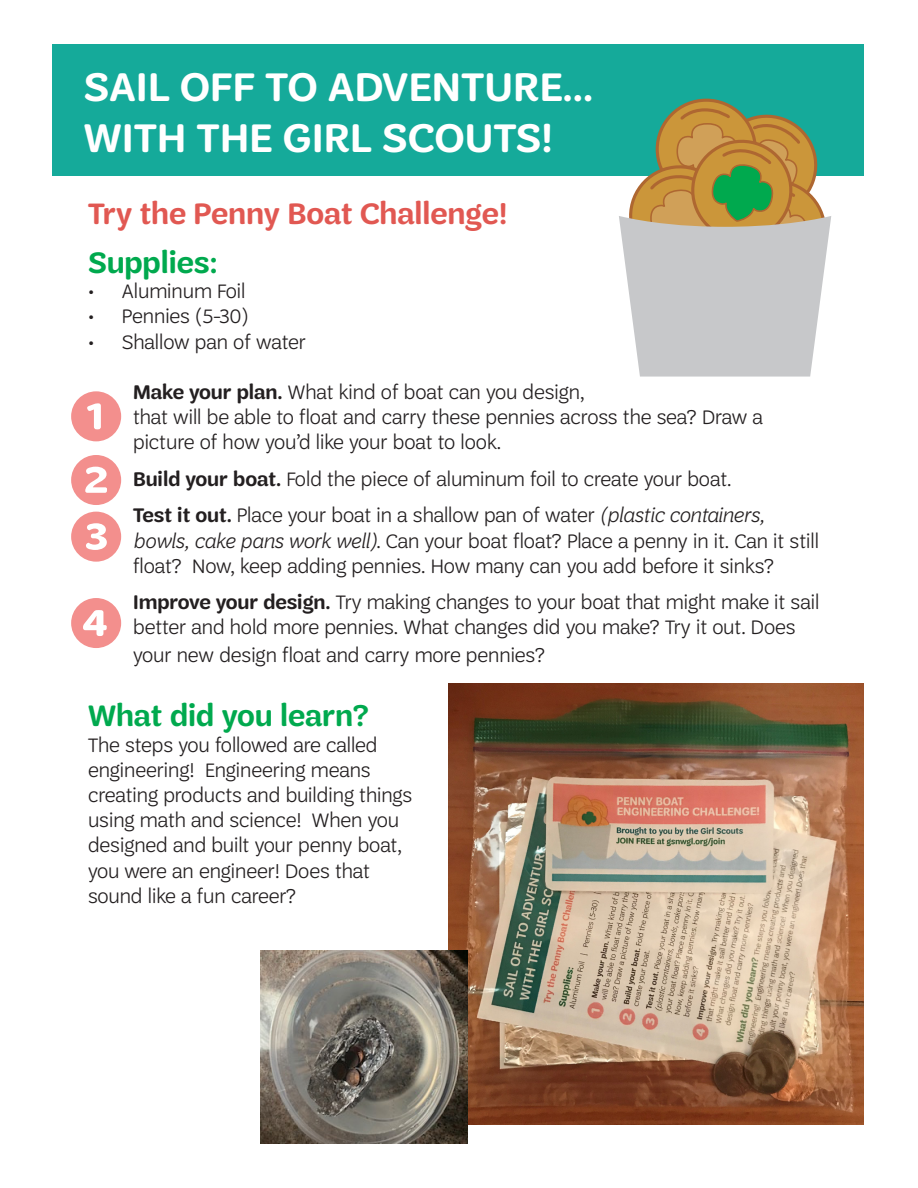
<style>
.page{position:relative;width:918px;height:1188px;background:#fff}
.page>*{position:absolute;margin:0;border:0;box-sizing:border-box;transform-origin:0 0}
.t1{font:600 67.65px "Trefoil Sans";color:#f38f8d}
.t2{font:600 42.6px "Trefoil Sans";letter-spacing:.01em;color:#fff}
.t3{font:600 31.5px "Trefoil Sans";color:#e15852}
.t4{font:600 31.5px "Trefoil Sans";color:#00a94e}
.t5{font:300 21px/25.2px "Trefoil Sans";color:#231f20}
.s1{font-weight:600}
.s2{font-style:italic}
</style>
<div class="page">
<div style="left:53px;top:45px;width:811px;height:131px;background:#15aa9a"></div>
<svg style="left:619px;top:106px;width:212px;height:271px"></svg>
<img style="left:449px;top:684px;width:415px;height:441px">
<img style="left:260px;top:950px;width:207px;height:193px">
<p class="t2" style="left:84px;top:63px;width:511px">SAIL OFF TO ADVENTURE…</p>
<p class="t2" style="left:84px;top:114px;width:470px">WITH THE GIRL SCOUTS!</p>
<p class="t3" style="left:88px;top:196px;width:421px">Try the Penny Boat Challenge!</p>
<p class="t4" style="left:88px;top:245px;width:131px">Supplies:</p>
<p class="t5" style="left:88px;top:279px;width:159px">• Aluminum Foil</p>
<p class="t5" style="left:88px;top:304px;width:162px">• Pennies (5-30)</p>
<p class="t5" style="left:88px;top:329px;width:219px">• Shallow pan of water</p>
<p class="t5" style="left:133px;top:380px;width:631px"><span class="s1">Make your plan.</span> What kind of boat can you design,<br>that will be able to float and carry these pennies across the sea? Draw a picture of how you’d like your boat to look.</p>
<p class="t5" style="left:133px;top:466px;width:600px"><span class="s1">Build your boat.</span> Fold the piece of aluminum foil to create your boat.</p>
<p class="t5" style="left:133px;top:503px;width:687px"><span class="s1">Test it out.</span> Place your boat in a shallow pan of water <span class="s2">(plastic containers, bowls, cake pans work well)</span>. Can your boat float? Place a penny in it. Can it still float? Now, keep adding pennies. How many can you add before it sinks?</p>
<p class="t5" style="left:133px;top:590px;width:688px"><span class="s1">Improve your design.</span> Try making changes to your boat that might make it sail better and hold more pennies. What changes did you make? Try it out. Does</p>
<p class="t5" style="left:133px;top:642px;width:413px">your new design float and carry more pennies?</p>
<p class="t4" style="left:88px;top:699px;width:282px">What did you learn?</p>
<p class="t5" style="left:88px;top:732px;width:326px">The steps you followed are called engineering! Engineering means creating products and building things using math and science! When you designed and built your penny boat, you were an engineer! Does that sound like a fun career?</p>
<p class="t1" style="left:68px;top:378px;width:57px">1</p>
<p class="t1" style="left:68px;top:442px;width:57px">2</p>
<p class="t1" style="left:68px;top:499px;width:57px">3</p>
<p class="t1" style="left:68px;top:585px;width:57px">4</p>
</div>
